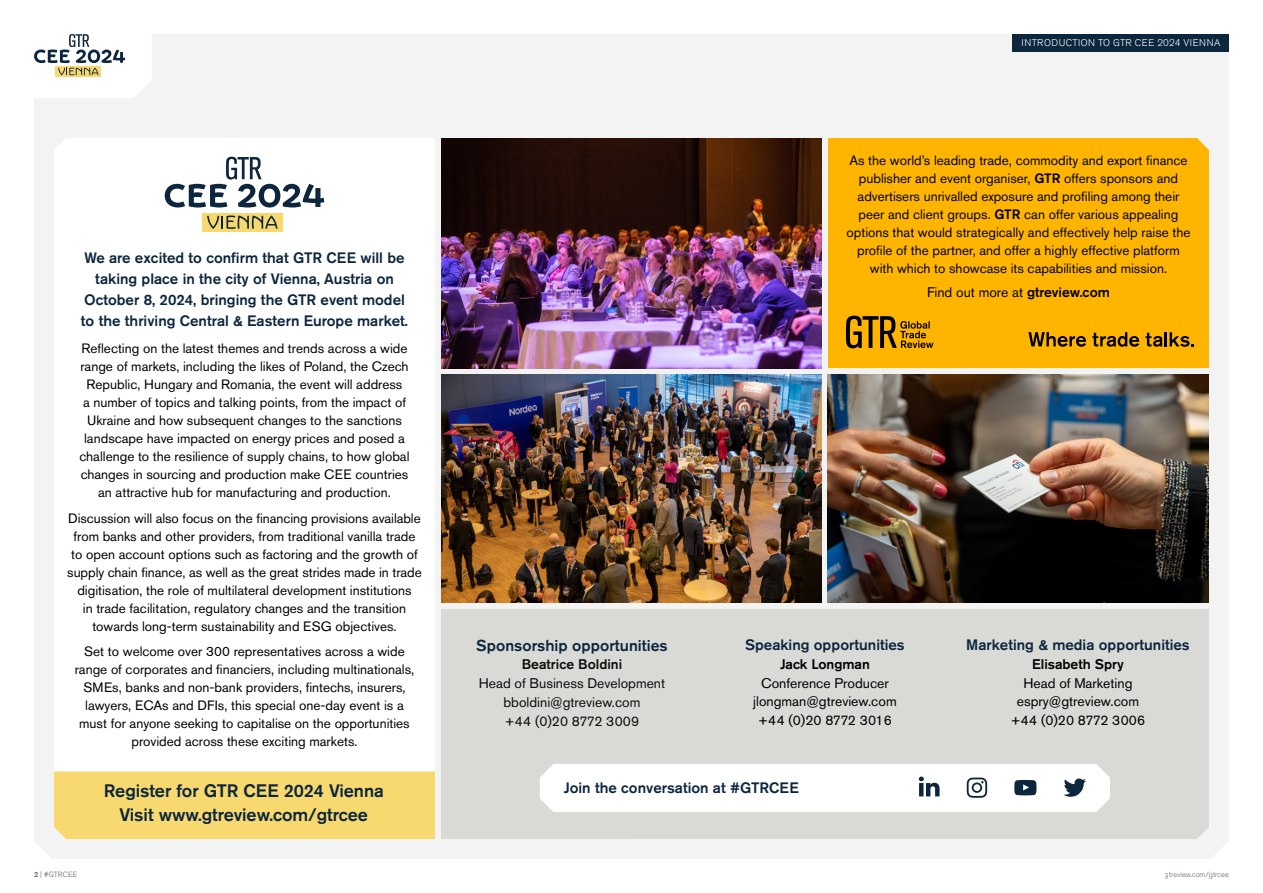
<style>
.page{position:relative;width:1263px;height:893px;background:#fff}
.page>*{position:absolute;margin:0;border:0;box-sizing:border-box;transform-origin:0 0}
.t1{font:500 18px/24px "Akzidenz Grotesk Pro";letter-spacing:-.005em;color:#0c263e;text-align:center}
.t2{font:500 15.75px "Akzidenz Grotesk Pro";color:#0c263e}
.t3{font:500 15px/21px "Akzidenz Grotesk Pro";color:#0c263e;text-align:center}
.t4{font:13.8px/18.8px "Akzidenz Grotesk Pro";color:#000;text-align:center}
.t5{font:13.8px/18.8px "Akzidenz Grotesk Pro";color:#0d0d0d;text-align:center}
.t6{font:500 13.8px "Akzidenz Grotesk Pro";color:#000}
.t7{font:500 13.8px "Akzidenz Grotesk Pro";color:#0d0d0d}
.t8{font:13.5px/18px "Akzidenz Grotesk Pro";color:#000;text-align:center}
.t9{font:300 9.75px "Akzidenz Grotesk Pro";letter-spacing:.04em;color:#fff}
.t10{font:300 7.5px "Akzidenz Grotesk Pro";color:#666}
.s1{font-weight:500}
</style>
<div class="page">
<div style="left:34px;top:34px;width:1195px;height:825px;background:#f3f3f4"></div>
<img style="left:441px;top:138px;width:381px;height:230px">
<img style="left:441px;top:374px;width:381px;height:229px">
<div style="left:441px;top:609px;width:768px;height:230px;background:#d9d9d6"></div>
<img style="left:828px;top:374px;width:381px;height:229px">
<svg style="left:54px;top:138px;width:381px;height:633px"></svg>
<div style="left:54px;top:771px;width:381px;height:68px;background:#f8d96f"></div>
<div style="left:828px;top:138px;width:381px;height:230px;background:#ffb500"></div>
<svg style="left:1028px;top:332px;width:58px;height:15px"></svg>
<svg style="left:1092px;top:332px;width:47px;height:15px"></svg>
<svg style="left:1145px;top:333px;width:18px;height:14px"></svg>
<hr style="left:1164px;top:332px;width:3px;height:14px;background:#000">
<svg style="left:1170px;top:332px;width:24px;height:15px"></svg>
<svg style="left:846px;top:316px;width:87px;height:32px;background:#a27300"></svg>
<svg style="left:34px;top:34px;width:118px;height:64px"></svg>
<div style="left:1013px;top:34px;width:216px;height:18px;background:#0c263e"></div>
<div style="left:202px;top:213px;width:80px;height:18px;background:#f8d96f"></div>
<svg style="left:207px;top:215px;width:71px;height:14px"></svg>
<svg style="left:165px;top:157px;width:159px;height:50px"></svg>
<svg style="left:540px;top:764px;width:570px;height:48px"></svg>
<p class="t3" style="left:81px;top:247px;width:329px">We are excited to confirm that GTR CEE will be taking place in the city of Vienna, Austria on October 8, 2024, bringing the GTR event model to the thriving Central &amp; Eastern Europe market.</p>
<p class="t8" style="left:80px;top:339px;width:331px">Reflecting on the latest themes and trends across a wide range of markets, including the likes of Poland, the Czech Republic, Hungary and Romania, the event will address<br>a number of topics and talking points, from the impact of Ukraine and how subsequent changes to the sanctions landscape have impacted on energy prices and posed a challenge to the resilience of supply chains, to how global changes in sourcing and production make CEE countries an attractive hub for manufacturing and production.</p>
<p class="t8" style="left:67px;top:509px;width:356px">Discussion will also focus on the financing provisions available from banks and other providers, from traditional vanilla trade to open account options such as factoring and the growth of supply chain finance, as well as the great strides made in trade digitisation, the role of multilateral development institutions<br>in trade facilitation, regulatory changes and the transition towards long-term sustainability and ESG objectives.</p>
<p class="t8" style="left:75px;top:642px;width:341px">Set to welcome over 300 representatives across a wide range of corporates and financiers, including multinationals, SMEs, banks and non-bank providers, fintechs, insurers, lawyers, ECAs and DFIs, this special one-day event is a must for anyone seeking to capitalise on the opportunities provided across these exciting markets.</p>
<h1 class="t1" style="left:104px;top:778px;width:281px">Register for GTR CEE 2024 Vienna<br>Visit www.gtreview.com/gtrcee</h1>
<p class="t9" style="left:1021px;top:37px;width:200px">INTRODUCTION TO GTR CEE 2024 VIENNA</p>
<p class="t8" style="left:846px;top:151px;width:345px">As the world’s leading trade, commodity and export finance publisher and event organiser, <span class="s1">GTR</span> offers sponsors and advertisers unrivalled exposure and profiling among their peer and client groups. <span class="s1">GTR</span> can offer various appealing options that would strategically and effectively help raise the profile of the partner, and offer a highly effective platform with which to showcase its capabilities and mission.</p>
<p class="t4" style="left:927px;top:283px;width:184px">Find out more at <span class="s1">gtreview.com</span></p>
<p class="t2" style="left:476px;top:635px;width:193px">Sponsorship opportunities</p>
<p class="t7" style="left:522px;top:656px;width:102px">Beatrice Boldini</p>
<p class="t5" style="left:479px;top:674px;width:188px">Head of Business Development bboldini@gtreview.com<br>+44 (0)20 8772 3009</p>
<p class="t3" style="left:745px;top:634px;width:161px">Speaking opportunities</p>
<p class="t6" style="left:780px;top:655px;width:91px">Jack Longman</p>
<p class="t4" style="left:753px;top:673px;width:145px">Conference Producer jlongman@gtreview.com +44 (0)20 8772 3016</p>
<p class="t3" style="left:966px;top:634px;width:225px">Marketing &amp; media opportunities</p>
<p class="t6" style="left:1032px;top:655px;width:93px">Elisabeth Spry</p>
<p class="t4" style="left:1011px;top:673px;width:136px">Head of Marketing espry@gtreview.com +44 (0)20 8772 3006</p>
<p class="t3" style="left:564px;top:776px;width:237px">Join the conversation at #GTRCEE</p>
<p class="t10" style="left:34px;top:869px;width:45px"><span class="s1">2</span> | #GTRCEE</p>
<p class="t10" style="left:1165px;top:869px;width:66px">gtreview.com/gtrcee</p>
</div>
